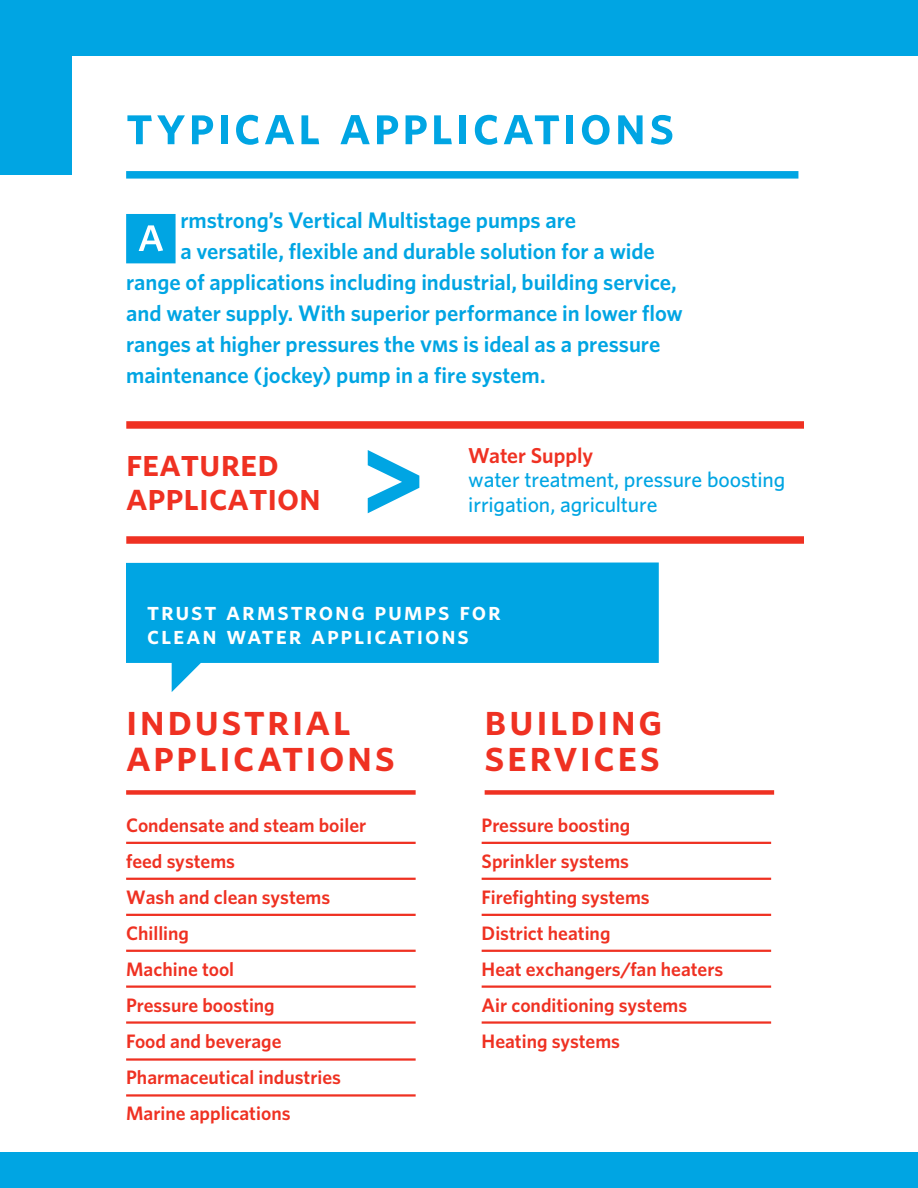
<style>
.page{position:relative;width:918px;height:1188px;background:#fff}
.page>*{position:absolute;margin:0;border:0;box-sizing:border-box;transform-origin:0 0}
.t1{font:58.95px "Whitney A Index Black Sq Md";color:#00a5e3}
.t2{font:56.25px "Whitney A Semibold SC";letter-spacing:.05em;color:#00a5e3}
.t3{font:45px/36px "Whitney A Semibold SC";letter-spacing:.055em;color:#ef3122}
.t4{font:39px "Whitney A Semibold SC";color:#ef3122}
.heading{font:25.5px/24px "Whitney A Semibold SC";letter-spacing:.07em;color:#fff}
.t5{font:600 22.5px/31px "Whitney A";color:#00a5e3}
.t6{font:500 21.6px "Whitney A";letter-spacing:-.005em;color:#00a5e3}
.t7{font:600 21.6px "Whitney A";color:#ef3122}
.t8{font:600 19.5px/36px "Whitney A";color:#ef3122}
.s1{font-family:"Whitney A Semibold SC";font-weight:400}
</style>
<div class="page">
<svg style="left:126px;top:563px;width:533px;height:129px;fill:#00a5e3"></svg>
<div style="left:126px;top:790px;width:290px;height:5px;background:#ef3122"></div>
<div style="left:485px;top:790px;width:289px;height:5px;background:#ef3122"></div>
<hr style="left:126px;top:842px;width:290px;height:2px;background:#ef3122">
<hr style="left:126px;top:878px;width:290px;height:2px;background:#ef3122">
<hr style="left:482px;top:842px;width:289px;height:2px;background:#ef3122">
<hr style="left:482px;top:878px;width:289px;height:2px;background:#ef3122">
<hr style="left:126px;top:914px;width:290px;height:2px;background:#ef3122">
<hr style="left:126px;top:950px;width:290px;height:2px;background:#ef3122">
<hr style="left:482px;top:914px;width:289px;height:2px;background:#ef3122">
<hr style="left:482px;top:950px;width:289px;height:2px;background:#ef3122">
<hr style="left:126px;top:986px;width:290px;height:2px;background:#ef3122">
<hr style="left:126px;top:1021px;width:290px;height:3px;background:#ef3122">
<hr style="left:482px;top:986px;width:289px;height:2px;background:#ef3122">
<hr style="left:482px;top:1021px;width:289px;height:3px;background:#ef3122">
<hr style="left:126px;top:1058px;width:290px;height:3px;background:#ef3122">
<hr style="left:126px;top:1094px;width:290px;height:3px;background:#ef3122">
<div style="left:126px;top:171px;width:672px;height:8px;background:#00a5e3"></div>
<div style="left:0;top:0;width:918px;height:56px;background:#00a5e3"></div>
<div style="left:0;top:0;width:72px;height:175px;background:#00a5e3"></div>
<div style="left:126px;top:536px;width:678px;height:8px;background:#ef3122"></div>
<svg style="left:368px;top:450px;width:51px;height:63px"></svg>
<div style="left:0;top:1153px;width:918px;height:35px;background:#00a5e3"></div>
<div style="left:126px;top:421px;width:678px;height:8px;background:#ef3122"></div>
<p class="t2" style="left:126px;top:87px;width:550px">typical applications</p>
<p class="t1" style="left:121px;top:212px;width:60px">A</p>
<p class="t5" style="left:180px;top:204px;width:476px">rmstrong’s Vertical Multistage pumps are<br>a versatile, flexible and durable solution for a wide</p>
<p class="t5" style="left:126px;top:266px;width:558px">range of applications including industrial, building service, and water supply. With superior performance in lower flow ranges at higher pressures the <span class="s1">vms</span> is ideal as a pressure maintenance (jockey) pump in a fire system.</p>
<p class="t4" style="left:126px;top:436px;width:154px">featured</p>
<p class="t4" style="left:126px;top:471px;width:197px">application</p>
<p class="t7" style="left:468px;top:441px;width:126px">Water Supply</p>
<p class="t6" style="left:468px;top:466px;width:319px">water treatment, pressure boosting</p>
<p class="t6" style="left:468px;top:490px;width:191px">irrigation, agriculture</p>
<p class="heading" style="left:147px;top:599px;width:355px">trust armstrong pumps for clean water applications</p>
<p class="t3" style="left:126px;top:701px;width:270px">industrial applications</p>
<p class="t3" style="left:485px;top:701px;width:179px">building services</p>
<p class="t8" style="left:126px;top:807px;width:242px">Condensate and steam boiler feed systems</p>
<p class="t8" style="left:126px;top:879px;width:206px">Wash and clean systems</p>
<p class="t8" style="left:126px;top:915px;width:64px">Chilling</p>
<p class="t8" style="left:126px;top:951px;width:110px">Machine tool</p>
<p class="t8" style="left:126px;top:987px;width:150px">Pressure boosting</p>
<p class="t8" style="left:126px;top:1023px;width:157px">Food and beverage</p>
<p class="t8" style="left:126px;top:1059px;width:216px">Pharmaceutical industries</p>
<p class="t8" style="left:126px;top:1095px;width:166px">Marine applications</p>
<p class="t8" style="left:482px;top:807px;width:150px">Pressure boosting</p>
<p class="t8" style="left:482px;top:843px;width:149px">Sprinkler systems</p>
<p class="t8" style="left:482px;top:879px;width:170px">Firefighting systems</p>
<p class="t8" style="left:482px;top:915px;width:130px">District heating</p>
<p class="t8" style="left:482px;top:951px;width:243px">Heat exchangers/fan heaters</p>
<p class="t8" style="left:482px;top:987px;width:207px">Air conditioning systems</p>
<p class="t8" style="left:482px;top:1023px;width:140px">Heating systems</p>
</div>
